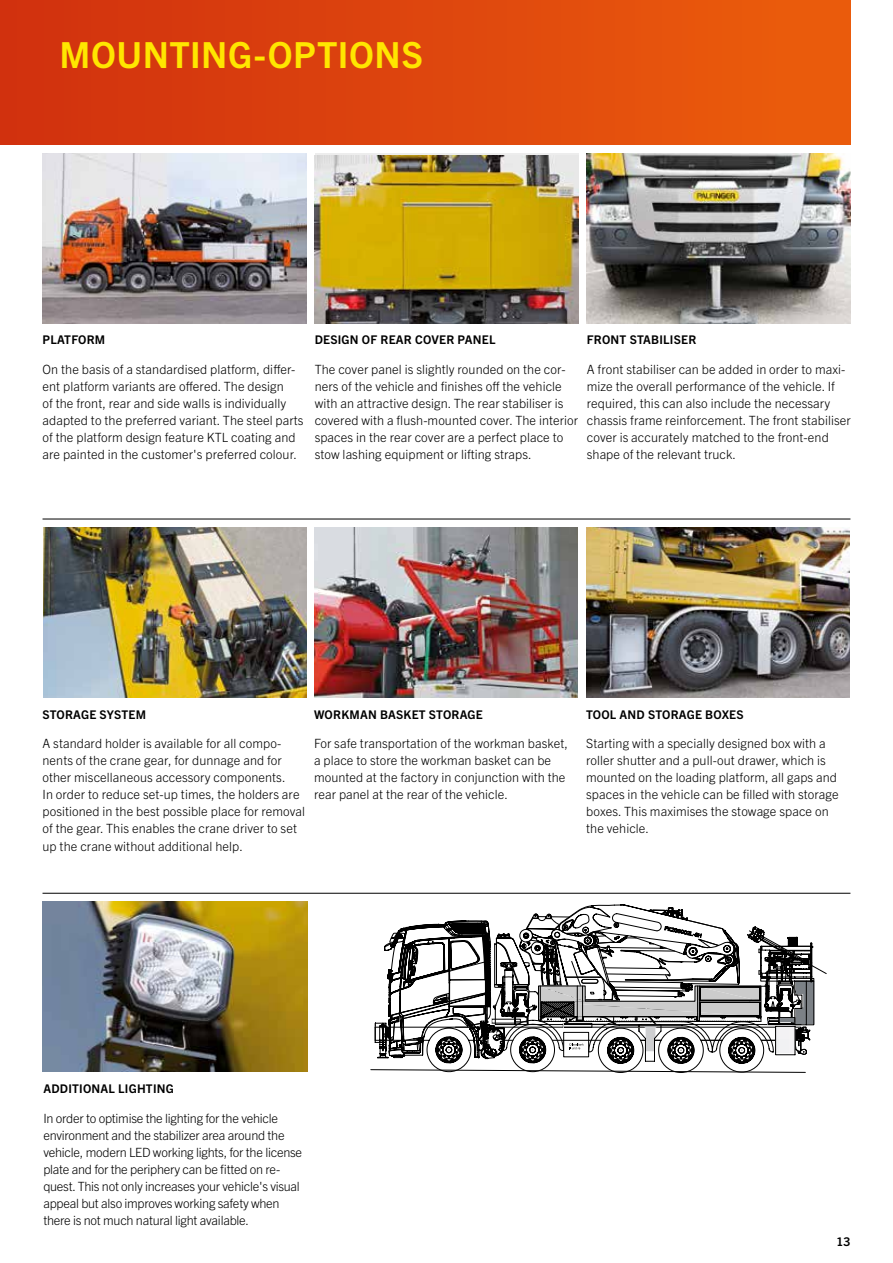
<style>
.page{position:relative;width:893px;height:1263px;background:#fff}
.page>*{position:absolute;margin:0;border:0;box-sizing:border-box;transform-origin:0 0}
.t1{font:700 36px "Trade Gothic Next LT Pro";letter-spacing:.015em;color:#ffe600}
.t2{font:300 12.75px/17px "Trade Gothic Next LT Pro";letter-spacing:.005em;color:#000}
.t3{font:300 12.75px/17px "Trade Gothic Next LT Pro";letter-spacing:-.02em;color:#000}
.t4{font:700 12px "Trade Gothic Next LT Pro";letter-spacing:.02em;color:#000}
</style>
<div class="page">
<div style="left:0;top:0;width:850px;height:145px;background:linear-gradient(to right,#d0300f,#ec5d0c)"></div>
<img style="left:586px;top:527px;width:264px;height:171px">
<hr style="left:43px;top:893px;width:807px;height:1px;background:#000">
<hr style="left:43px;top:519px;width:807px;height:1px;background:#000">
<img style="left:587px;top:153px;width:263px;height:170px">
<img style="left:315px;top:156px;width:263px;height:167px">
<img style="left:314px;top:527px;width:264px;height:171px">
<img style="left:44px;top:527px;width:262px;height:171px">
<img style="left:43px;top:902px;width:264px;height:170px">
<svg style="left:401px;top:893px;width:449px;height:1px"></svg>
<svg style="left:370px;top:904px;width:457px;height:168px"></svg>
<img style="left:43px;top:153px;width:263px;height:170px">
<h1 class="t1" style="left:60px;top:30px;width:365px">MOUNTING-OPTIONS</h1>
<p class="t4" style="left:43px;top:332px;width:64px">PLATFORM</p>
<p class="t2" style="left:43px;top:360px;width:263px">On the basis of a standardised platform, differ&shy;ent platform variants are offered. The design<br>of the front, rear and side walls is individually adapted to the preferred variant. The steel parts of the platform design feature KTL coating and are painted in the customer's preferred colour.</p>
<p class="t4" style="left:315px;top:332px;width:182px">DESIGN OF REAR COVER PANEL</p>
<p class="t2" style="left:315px;top:360px;width:265px">The cover panel is slightly rounded on the cor&shy;ners of the vehicle and finishes off the vehicle with an attractive design. The rear stabiliser is covered with a flush-mounted cover. The interior spaces in the rear cover are a perfect place to stow lashing equipment or lifting straps.</p>
<p class="t4" style="left:587px;top:332px;width:111px">FRONT STABILISER</p>
<p class="t2" style="left:587px;top:360px;width:266px">A front stabiliser can be added in order to maxi&shy;mize the overall performance of the vehicle. If required, this can also include the necessary chassis frame reinforcement. The front stabiliser cover is accurately matched to the front-end shape of the relevant truck.</p>
<p class="t4" style="left:43px;top:706px;width:105px">STORAGE SYSTEM</p>
<p class="t2" style="left:43px;top:734px;width:264px">A standard holder is available for all compo&shy;nents of the crane gear, for dunnage and for other miscellaneous accessory components.<br>In order to reduce set-up times, the holders are positioned in the best possible place for removal of the gear. This enables the crane driver to set up the crane without additional help.</p>
<p class="t4" style="left:314px;top:706px;width:170px">WORKMAN BASKET STORAGE</p>
<p class="t2" style="left:314px;top:734px;width:256px">For safe transportation of the workman basket, a place to store the workman basket can be mounted at the factory in conjunction with the rear panel at the rear of the vehicle.</p>
<p class="t4" style="left:586px;top:706px;width:159px">TOOL AND STORAGE BOXES</p>
<p class="t2" style="left:586px;top:734px;width:254px">Starting with a specially designed box with a roller shutter and a pull-out drawer, which is mounted on the loading platform, all gaps and spaces in the vehicle can be filled with storage boxes. This maximises the stowage space on the vehicle.</p>
<p class="t4" style="left:43px;top:1080px;width:132px">ADDITIONAL LIGHTING</p>
<p class="t3" style="left:43px;top:1109px;width:260px">In order to optimise the lighting for the vehicle environment and the stabilizer area around the vehicle, modern LED working lights, for the license plate and for the periphery can be fitted on re&shy;quest. This not only increases your vehicle's visual appeal but also improves working safety when there is not much natural light available.</p>
<p class="t4" style="left:836px;top:1233px;width:16px">13</p>
</div>
